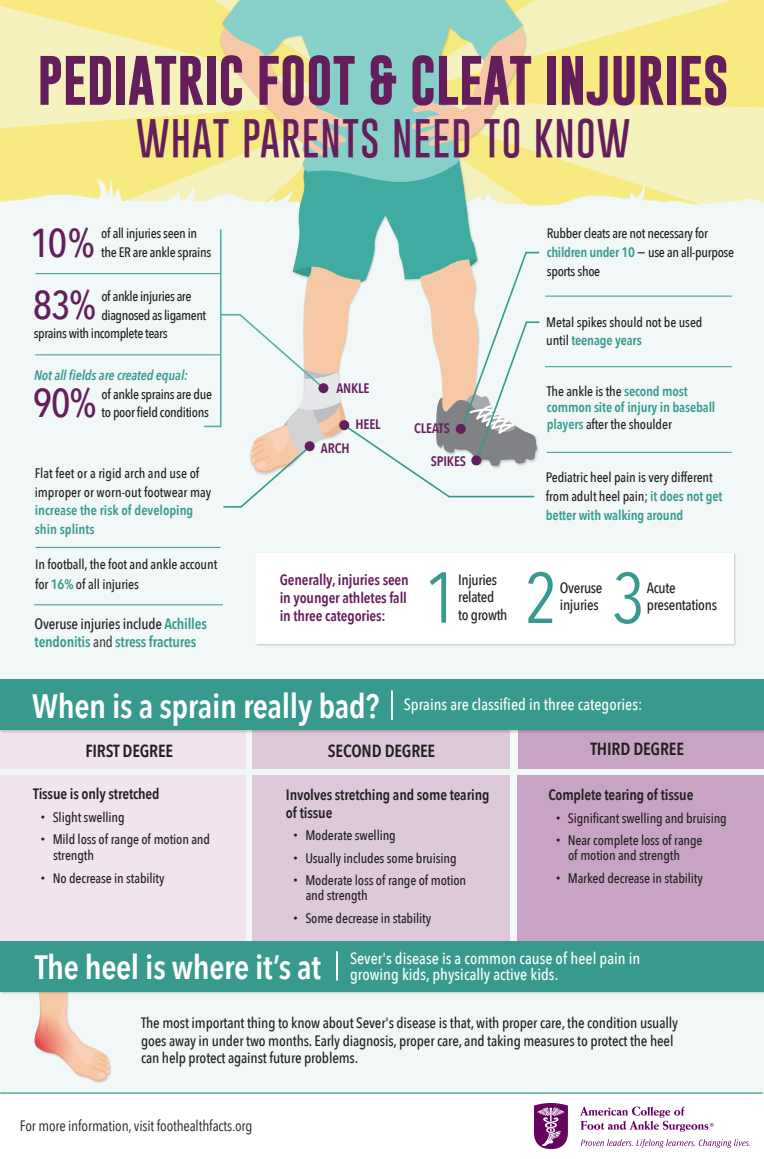
<style>
.page{position:relative;width:764px;height:1159px;background:#fff}
.page>*{position:absolute;margin:0;border:0;box-sizing:border-box;transform-origin:0 0}
.t1{font:71.12px "Avenir Next Condensed";color:#389a8f}
.t2{font:700 50px "Gobold";letter-spacing:-.005em;color:#651e5c}
.t3{font:100 41.25px "Gobold";letter-spacing:.025em;color:#651e5c}
.t4{font:500 40.12px "Avenir Next Condensed";color:#651e5c}
.t5{font:600 33.75px "Avenir Next Condensed";letter-spacing:-.01em;color:#fff}
.t6{font:600 17.5px "Avenir Next Condensed";letter-spacing:-.01em;color:#231f20}
.t7{font:500 16.25px/16.2px "Avenir Next Condensed";color:#fff}
.t8{font:500 15px/17.5px "Avenir Next Condensed";letter-spacing:-.01em;color:#231f20}
.t9{font:600 15px/17.5px "Avenir Next Condensed";letter-spacing:-.01em;color:#231f20}
.t10{font:600 15px/18px "Avenir Next Condensed";letter-spacing:-.01em;color:#651e5c;text-align:justify}
.t11{font:600 15px/18px "Avenir Next Condensed";letter-spacing:-.015em;color:#389a8f}
.t12{font:15px "Avenir Next Condensed";letter-spacing:-.01em;color:#231f20}
.t13{font:500 13.75px/18.8px "Avenir Next Condensed";letter-spacing:-.01em;color:#231f20}
.t14{font:600 13.75px/16.5px "Avenir Next Condensed";color:#389a8f}
.t15{font:500 13.75px "Avenir Next Condensed";letter-spacing:-.03em;color:#231f20}
.t16{font:italic 600 13.75px "Avenir Next Condensed";letter-spacing:-.01em;color:#389a8f}
.t17{font:600 13.75px "Avenir Next Condensed";letter-spacing:-.01em;color:#651e5c}
.s1{font-weight:600;color:#389a8f}
.s2{font-weight:500;color:#231f20}
.s3{font-weight:400;color:#231f20}
.s4{font-weight:600;font-size:33.75px}
.s5{font-family:"Helvetica";font-weight:400}
</style>
<div class="page">
<img style="left:534px;top:1104px;width:215px;height:45px">
<div style="left:0;top:0;width:763px;height:1093px;background:#f1f8f7"></div>
<img style="left:256px;top:553px;width:480px;height:93px">
<div style="left:256px;top:553px;width:477px;height:91px;background:#fff"></div>
<div style="left:0;top:775px;width:245px;height:167px;background:#f1e4ee"></div>
<div style="left:253px;top:775px;width:257px;height:167px;background:#ddc9da"></div>
<div style="left:518px;top:775px;width:246px;height:167px;background:#c9a3c5"></div>
<svg style="left:0;top:0;width:62px;height:101px;background:#f5f0b4"></svg>
<svg style="left:0;top:101px;width:62px;height:101px;background:#f5ec93"></svg>
<svg style="left:647px;top:108px;width:117px;height:98px;background:#f4f2bd"></svg>
<svg style="left:647px;top:0;width:117px;height:108px;background:#f5ea84"></svg>
<svg style="left:647px;top:0;width:101px;height:101px;background:#f5ea86"></svg>
<div style="left:0;top:730px;width:245px;height:39px;background:#f1e4ee"></div>
<div style="left:253px;top:729px;width:257px;height:40px;background:#ddc9da"></div>
<div style="left:518px;top:729px;width:246px;height:40px;background:#c9a3c5"></div>
<img style="left:0;top:678px;width:764px;height:56px">
<div style="left:0;top:680px;width:764px;height:50px;background:#389a8f"></div>
<hr style="left:35px;top:273px;width:186px;height:1px;background:#389a8f">
<hr style="left:35px;top:354px;width:186px;height:1px;background:#389a8f">
<hr style="left:545px;top:366px;width:187px;height:1px;background:#389a8f">
<hr style="left:545px;top:296px;width:187px;height:1px;background:#389a8f">
<hr style="left:547px;top:452px;width:185px;height:1px;background:#389a8f">
<hr style="left:34px;top:604px;width:189px;height:1px;background:#389a8f">
<hr style="left:391px;top:690px;width:2px;height:30px;background:#fff">
<svg style="left:34px;top:996px;width:77px;height:85px"></svg>
<img style="left:0;top:939px;width:764px;height:57px">
<div style="left:0;top:941px;width:764px;height:51px;background:#389a8f"></div>
<hr style="left:336px;top:951px;width:2px;height:29px;background:#fff">
<hr style="left:35px;top:547px;width:186px;height:1px;background:#389a8f">
<hr style="left:0;top:1092px;width:762px;height:1px;background:#389a8f">
<svg style="left:62px;top:0;width:585px;height:508px"></svg>
<h2 class="t2" style="left:37px;top:48px;width:693px">PEDIATRIC FOOT &amp; CLEAT INJURIES</h2>
<h3 class="t3" style="left:136px;top:113px;width:495px">WHAT PARENTS NEED TO KNOW</h3>
<h3 class="t4" style="left:30px;top:218px;width:66px">10%</h3>
<p class="t13" style="left:101px;top:224px;width:98px">of all injuries seen in</p>
<p class="t13" style="left:101px;top:242px;width:112px">the ER are ankle sprains</p>
<h3 class="t4" style="left:33px;top:281px;width:65px">83%</h3>
<p class="t15" style="left:101px;top:288px;width:91px">of ankle injuries are</p>
<p class="t15" style="left:101px;top:306px;width:106px">diagnosed as ligament</p>
<p class="t15" style="left:34px;top:325px;width:135px">sprains with incomplete tears</p>
<p class="t16" style="left:34px;top:367px;width:155px">Not all fields are created equal:</p>
<p class="t13" style="left:101px;top:384px;width:112px">of ankle sprains are due</p>
<h3 class="t4" style="left:33px;top:379px;width:65px">90%</h3>
<p class="t13" style="left:101px;top:403px;width:109px">to poor field conditions</p>
<p class="t13" style="left:35px;top:464px;width:178px">Flat feet or a rigid arch and use of improper or worn-out footwear may</p>
<p class="t14" style="left:35px;top:501px;width:160px;line-height:18.8px">increase the risk of developing shin splints</p>
<p class="t13" style="left:35px;top:554px;width:183px;line-height:20px">In football, the foot and ankle account for <span class="s1">16%</span> of all injuries</p>
<p class="t11" style="left:35px;top:614px;width:174px"><span class="s2">Overuse injuries include</span> Achilles tendonitis <span class="s3">and</span> stress fractures</p>
<p class="t17" style="left:336px;top:376px;width:35px">ANKLE</p>
<p class="t17" style="left:355px;top:412px;width:27px">HEEL</p>
<p class="t17" style="left:321px;top:436px;width:30px">ARCH</p>
<p class="t17" style="left:414px;top:416px;width:37px">CLEATS</p>
<p class="t17" style="left:431px;top:449px;width:37px">SPIKES</p>
<p class="t13" style="left:547px;top:224px;width:189px">Rubber cleats are not necessary for <span class="s1">children under 10</span> − use an all-purpose sports shoe</p>
<p class="t13" style="left:546px;top:312px;width:158px">Metal spikes should not be used until <span class="s1">teenage years</span></p>
<p class="t14" style="left:547px;top:382px;width:170px"><span class="s2">The ankle is the</span> second most common site of injury in baseball players <span class="s2">after the shoulder</span></p>
<p class="t13" style="left:546px;top:468px;width:178px">Pediatric heel pain is very different from adult heel pain; <span class="s1">it does not get better with walking around</span></p>
<p class="t10" style="left:280px;top:570px;width:131px">Generally, injuries seen in younger athletes fall in three categories:</p>
<h1 class="t1" style="left:424px;top:537px;width:35px">1</h1>
<p class="t8" style="left:458px;top:571px;width:51px">Injuries related to growth</p>
<h1 class="t1" style="left:524px;top:537px;width:35px">2</h1>
<p class="t8" style="left:560px;top:578px;width:44px">Overuse injuries</p>
<h1 class="t1" style="left:611px;top:537px;width:35px">3</h1>
<p class="t8" style="left:647px;top:578px;width:72px">Acute presentations</p>
<p class="t7" style="left:32px;top:696px;width:611px"><span class="s4">When is a sprain really bad?</span> Sprains are classified in three categories:</p>
<p class="t6" style="left:85px;top:735px;width:89px">FIRST DEGREE</p>
<p class="t9" style="left:33px;top:785px;width:128px">Tissue is only stretched</p>
<p class="t13" style="left:41px;top:807px;width:85px"><span class="s5">•</span> Slight swelling</p>
<p class="t13" style="left:53px;top:831px;width:158px;line-height:16.2px;text-indent:-12px"><span class="s5">•</span> Mild loss of range of motion and strength</p>
<p class="t13" style="left:41px;top:869px;width:125px"><span class="s5">•</span> No decrease in stability</p>
<p class="t6" style="left:590px;top:734px;width:95px">THIRD DEGREE</p>
<p class="t9" style="left:548px;top:786px;width:146px">Complete tearing of tissue</p>
<p class="t13" style="left:555px;top:809px;width:173px"><span class="s5">•</span> Significant swelling and bruising</p>
<p class="t13" style="left:568px;top:833px;width:136px;line-height:15px;text-indent:-12px"><span class="s5">•</span> Near complete loss of range of motion and strength</p>
<p class="t13" style="left:555px;top:869px;width:149px"><span class="s5">•</span> Marked decrease in stability</p>
<p class="t6" style="left:328px;top:735px;width:109px">SECOND DEGREE</p>
<p class="t9" style="left:286px;top:786px;width:205px">Involves stretching and some tearing of tissue</p>
<p class="t13" style="left:293px;top:826px;width:104px"><span class="s5">•</span> Moderate swelling</p>
<p class="t13" style="left:293px;top:849px;width:165px"><span class="s5">•</span> Usually includes some bruising</p>
<p class="t13" style="left:306px;top:873px;width:162px;line-height:15px;text-indent:-12px"><span class="s5">•</span> Moderate loss of range of motion and strength</p>
<p class="t13" style="left:293px;top:909px;width:139px"><span class="s5">•</span> Some decrease in stability</p>
<h3 class="t5" style="left:35px;top:938px;width:288px">The heel is where it’s at</h3>
<p class="t7" style="left:350px;top:950px;width:292px">Sever's disease is a common cause of heel pain in growing kids, physically active kids.</p>
<p class="t8" style="left:141px;top:1014px;width:538px">The most important thing to know about Sever's disease is that, with proper care, the condition usually goes away in under two months. Early diagnosis, proper care, and taking measures to protect the heel can help protect against future problems.</p>
<p class="t12" style="left:20px;top:1113px;width:234px">For more information, visit foothealthfacts.org</p>
</div>
